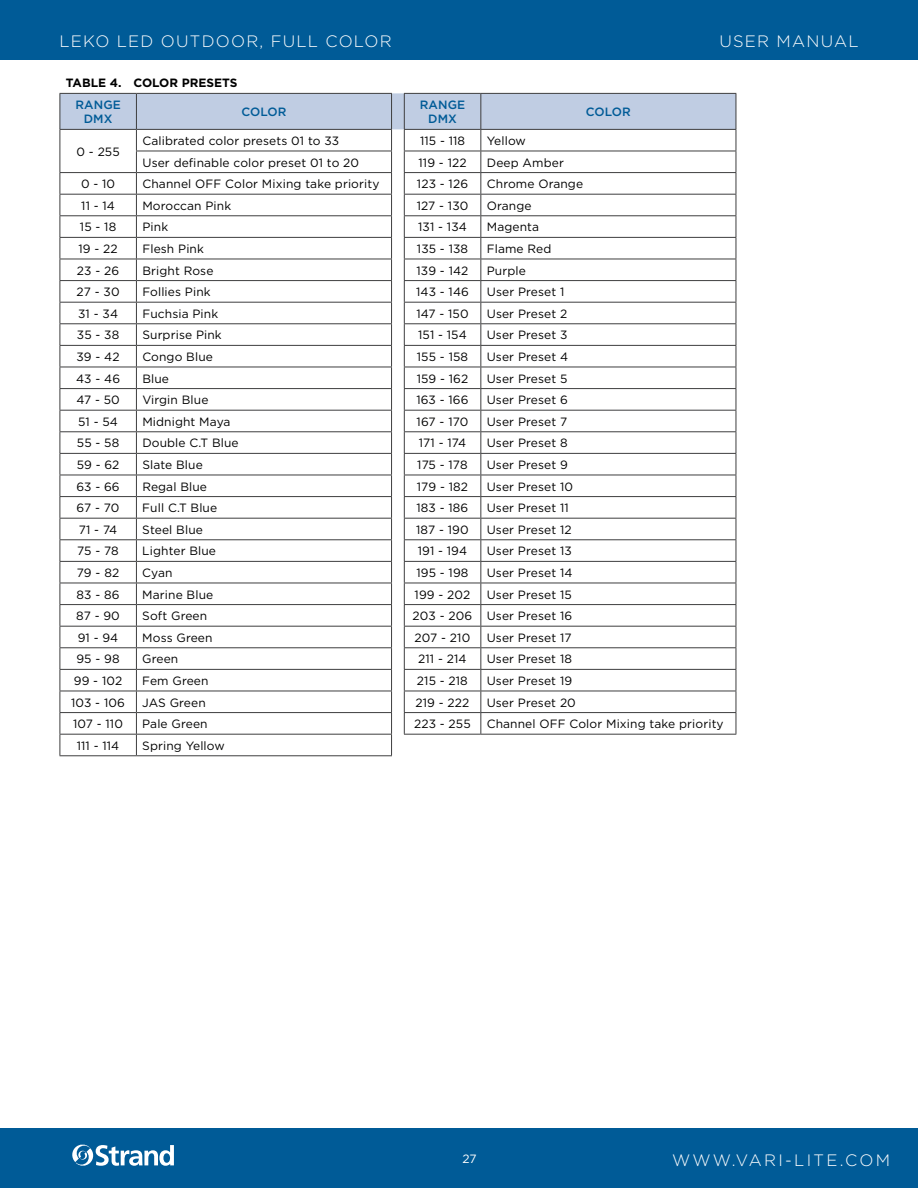
<style>
.page{position:relative;width:918px;height:1188px;background:#fff}
.page>*{position:absolute;margin:0;border:0;box-sizing:border-box;transform-origin:0 0}
.t1{font:300 16.5px "Gotham";letter-spacing:.075em;color:#fff}
.t2{font:300 16.5px "Gotham";letter-spacing:.13em;color:#fff}
.t3{font:12px "Gotham";letter-spacing:.01em;color:#000}
.t4{font:700 12px/21.6px "Gotham";color:#000}
.t5{font:500 12px/14.4px "Gotham";letter-spacing:.01em;color:#005b97;text-align:center}
.t6{font:12px "Gotham";color:#fff}
.s1{font-weight:500;color:#005b97}
</style>
<div class="page">
<div style="left:0;top:1128px;width:918px;height:60px;background:#005b97"></div>
<div style="left:0;top:0;width:918px;height:60px;background:#005b97"></div>
<svg style="left:72px;top:1144px;width:102px;height:22px"></svg>
<svg style="left:60px;top:93px;width:677px;height:662px"></svg>
<hr style="left:404px;top:734px;width:77px;height:1px;background:#3e3e3f">
<hr style="left:481px;top:734px;width:255px;height:1px;background:#3e3e3f">
<hr style="left:60px;top:755px;width:76px;height:1px;background:#3e3e3f">
<hr style="left:136px;top:755px;width:256px;height:1px;background:#3e3e3f">
<h1 class="t1" style="left:60px;top:31px;width:319px">LEKO LED OUTDOOR, FU LL COLOR</h1>
<p class="t4" style="left:75px;top:72px;width:164px;text-indent:-9px">TABLE 4. COLOR PRESETS<br><span class="s1">RANGE</span></p>
<p class="t5" style="left:84px;top:112px;width:30px">DMX</p>
<p class="t5" style="left:241px;top:105px;width:47px">COLOR</p>
<p class="t5" style="left:420px;top:97px;width:47px">RANGE<br>DMX</p>
<p class="t5" style="left:586px;top:105px;width:47px">COLOR</p>
<p class="t3" style="left:77px;top:144px;width:45px">0 - 255</p>
<p class="t3" style="left:142px;top:133px;width:198px">Calibrated color presets 01 to 33</p>
<p class="t3" style="left:420px;top:133px;width:47px">115 - 118</p>
<p class="t3" style="left:487px;top:133px;width:41px">Yellow</p>
<p class="t3" style="left:142px;top:155px;width:218px">User definable color preset 01 to 20</p>
<p class="t3" style="left:419px;top:155px;width:50px">119 - 122</p>
<p class="t3" style="left:487px;top:155px;width:79px">Deep amber</p>
<h1 class="t1" style="left:719px;top:31px;width:135px">USER MANUAL</h1>
<p class="t3" style="left:81px;top:176px;width:36px">0 - 10</p>
<p class="t3" style="left:142px;top:176px;width:239px">Channel OFF Color Mixing take priority</p>
<p class="t3" style="left:417px;top:176px;width:53px">123 - 126</p>
<p class="t3" style="left:487px;top:176px;width:98px">Chrome Orange</p>
<p class="t3" style="left:81px;top:198px;width:35px">11 - 14</p>
<p class="t3" style="left:142px;top:198px;width:90px">Moroccan Pink</p>
<p class="t3" style="left:417px;top:198px;width:53px">127 - 130</p>
<p class="t3" style="left:487px;top:198px;width:46px">Orange</p>
<p class="t3" style="left:80px;top:219px;width:38px">15 - 18</p>
<p class="t3" style="left:142px;top:219px;width:27px">Pink</p>
<p class="t3" style="left:418px;top:219px;width:50px">131 - 134</p>
<p class="t3" style="left:487px;top:219px;width:54px">Magenta</p>
<p class="t3" style="left:79px;top:241px;width:41px">19 - 22</p>
<p class="t3" style="left:142px;top:241px;width:63px">Flesh Pink</p>
<p class="t3" style="left:417px;top:241px;width:53px">135 - 138</p>
<p class="t3" style="left:487px;top:241px;width:66px">Flame red</p>
<p class="t3" style="left:77px;top:263px;width:44px">23 - 26</p>
<p class="t3" style="left:142px;top:263px;width:73px">Bright rose</p>
<p class="t3" style="left:417px;top:263px;width:53px">139 - 142</p>
<p class="t3" style="left:487px;top:263px;width:41px">Purple</p>
<p class="t3" style="left:77px;top:284px;width:44px">27 - 30</p>
<p class="t3" style="left:142px;top:284px;width:70px">Follies Pink</p>
<p class="t3" style="left:416px;top:284px;width:54px">143 - 146</p>
<p class="t3" style="left:487px;top:284px;width:79px">User Preset 1</p>
<p class="t3" style="left:78px;top:306px;width:41px">31 - 34</p>
<p class="t3" style="left:142px;top:306px;width:77px">Fuchsia Pink</p>
<p class="t3" style="left:416px;top:306px;width:54px">147 - 150</p>
<p class="t3" style="left:487px;top:306px;width:82px">User Preset 2</p>
<p class="t3" style="left:77px;top:327px;width:44px">35 - 38</p>
<p class="t3" style="left:142px;top:327px;width:81px">surprise Pink</p>
<p class="t3" style="left:418px;top:327px;width:50px">151 - 154</p>
<p class="t3" style="left:487px;top:327px;width:82px">User Preset 3</p>
<p class="t3" style="left:77px;top:349px;width:45px">39 - 42</p>
<p class="t3" style="left:142px;top:349px;width:72px">Congo Blue</p>
<p class="t3" style="left:417px;top:349px;width:53px">155 - 158</p>
<p class="t3" style="left:487px;top:349px;width:83px">User Preset 4</p>
<p class="t3" style="left:76px;top:371px;width:46px">43 - 46</p>
<p class="t3" style="left:142px;top:371px;width:28px">Blue</p>
<p class="t3" style="left:417px;top:371px;width:53px">159 - 162</p>
<p class="t3" style="left:487px;top:371px;width:82px">User Preset 5</p>
<p class="t3" style="left:76px;top:392px;width:45px">47 - 50</p>
<p class="t3" style="left:142px;top:392px;width:68px">Virgin Blue</p>
<p class="t3" style="left:416px;top:392px;width:54px">163 - 166</p>
<p class="t3" style="left:487px;top:392px;width:83px">User Preset 6</p>
<p class="t3" style="left:78px;top:414px;width:41px">51 - 54</p>
<p class="t3" style="left:142px;top:414px;width:90px">Midnight Maya</p>
<p class="t3" style="left:417px;top:414px;width:53px">167 - 170</p>
<p class="t3" style="left:487px;top:414px;width:82px">User Preset 7</p>
<p class="t3" style="left:77px;top:435px;width:44px">55 - 58</p>
<p class="t3" style="left:142px;top:435px;width:98px">Double C.T Blue</p>
<p class="t3" style="left:419px;top:435px;width:49px">171 - 174</p>
<p class="t3" style="left:487px;top:435px;width:82px">User Preset 8</p>
<p class="t3" style="left:77px;top:457px;width:44px">59 - 62</p>
<p class="t3" style="left:142px;top:457px;width:62px">slate Blue</p>
<p class="t3" style="left:417px;top:457px;width:52px">175 - 178</p>
<p class="t3" style="left:487px;top:457px;width:83px">User Preset 9</p>
<p class="t3" style="left:76px;top:479px;width:45px">63 - 66</p>
<p class="t3" style="left:142px;top:479px;width:66px">regal Blue</p>
<p class="t3" style="left:417px;top:479px;width:53px">179 - 182</p>
<p class="t3" style="left:487px;top:479px;width:88px">User Preset 10</p>
<p class="t3" style="left:77px;top:500px;width:44px">67 - 70</p>
<p class="t3" style="left:142px;top:500px;width:76px">Full C.T Blue</p>
<p class="t3" style="left:417px;top:500px;width:53px">183 - 186</p>
<p class="t3" style="left:487px;top:500px;width:84px">User Preset 11</p>
<p class="t3" style="left:79px;top:522px;width:40px">71 - 74</p>
<p class="t3" style="left:142px;top:522px;width:62px">steel Blue</p>
<p class="t3" style="left:416px;top:522px;width:54px">187 - 190</p>
<p class="t3" style="left:487px;top:522px;width:86px">User Preset 12</p>
<p class="t3" style="left:77px;top:543px;width:43px">75 - 78</p>
<p class="t3" style="left:142px;top:543px;width:75px">lighter Blue</p>
<p class="t3" style="left:418px;top:543px;width:51px">191 - 194</p>
<p class="t3" style="left:487px;top:543px;width:87px">User Preset 13</p>
<p class="t3" style="left:77px;top:565px;width:44px">79 - 82</p>
<p class="t3" style="left:142px;top:565px;width:32px">Cyan</p>
<p class="t3" style="left:416px;top:565px;width:54px">195 - 198</p>
<p class="t3" style="left:487px;top:565px;width:87px">User Preset 14</p>
<p class="t3" style="left:77px;top:587px;width:45px">83 - 86</p>
<p class="t3" style="left:142px;top:587px;width:72px">Marine Blue</p>
<p class="t3" style="left:415px;top:587px;width:57px">199 - 202</p>
<p class="t3" style="left:487px;top:587px;width:87px">User Preset 15</p>
<p class="t3" style="left:76px;top:608px;width:45px">87 - 90</p>
<p class="t3" style="left:142px;top:608px;width:66px">soft Green</p>
<p class="t3" style="left:413px;top:608px;width:161px">203 - 206 User Preset 16</p>
<p class="t3" style="left:78px;top:630px;width:42px">91 - 94</p>
<p class="t3" style="left:142px;top:630px;width:72px">Moss Green</p>
<p class="t3" style="left:415px;top:630px;width:57px">207 - 210</p>
<p class="t3" style="left:487px;top:630px;width:86px">User Preset 17</p>
<p class="t3" style="left:76px;top:651px;width:45px">95 - 98</p>
<p class="t3" style="left:142px;top:651px;width:38px">Green</p>
<p class="t3" style="left:418px;top:651px;width:50px">211 - 214</p>
<p class="t3" style="left:487px;top:651px;width:87px">User Preset 18</p>
<p class="t3" style="left:74px;top:673px;width:50px">99 - 102</p>
<p class="t3" style="left:142px;top:673px;width:68px">Fem Green</p>
<p class="t3" style="left:417px;top:673px;width:52px">215 - 218</p>
<p class="t3" style="left:487px;top:673px;width:87px">User Preset 19</p>
<p class="t3" style="left:71px;top:695px;width:55px">103 - 106</p>
<p class="t3" style="left:142px;top:695px;width:65px">Jas Green</p>
<p class="t3" style="left:415px;top:695px;width:55px">219 - 222</p>
<p class="t3" style="left:487px;top:695px;width:91px">User Preset 20</p>
<p class="t3" style="left:73px;top:716px;width:51px">107 - 110</p>
<p class="t3" style="left:142px;top:716px;width:67px">Pale Green</p>
<p class="t3" style="left:414px;top:716px;width:58px">223 - 255</p>
<p class="t3" style="left:487px;top:716px;width:239px">Channel OFF Color Mixing take priority</p>
<p class="t3" style="left:77px;top:738px;width:44px">111 - 114</p>
<p class="t3" style="left:142px;top:738px;width:84px">spring Yellow</p>
<p class="t6" style="left:462px;top:1152px;width:16px">27</p>
<h1 class="t2" style="left:672px;top:1150px;width:219px">WWW.VAR I-LITE.COM</h1>
</div>
